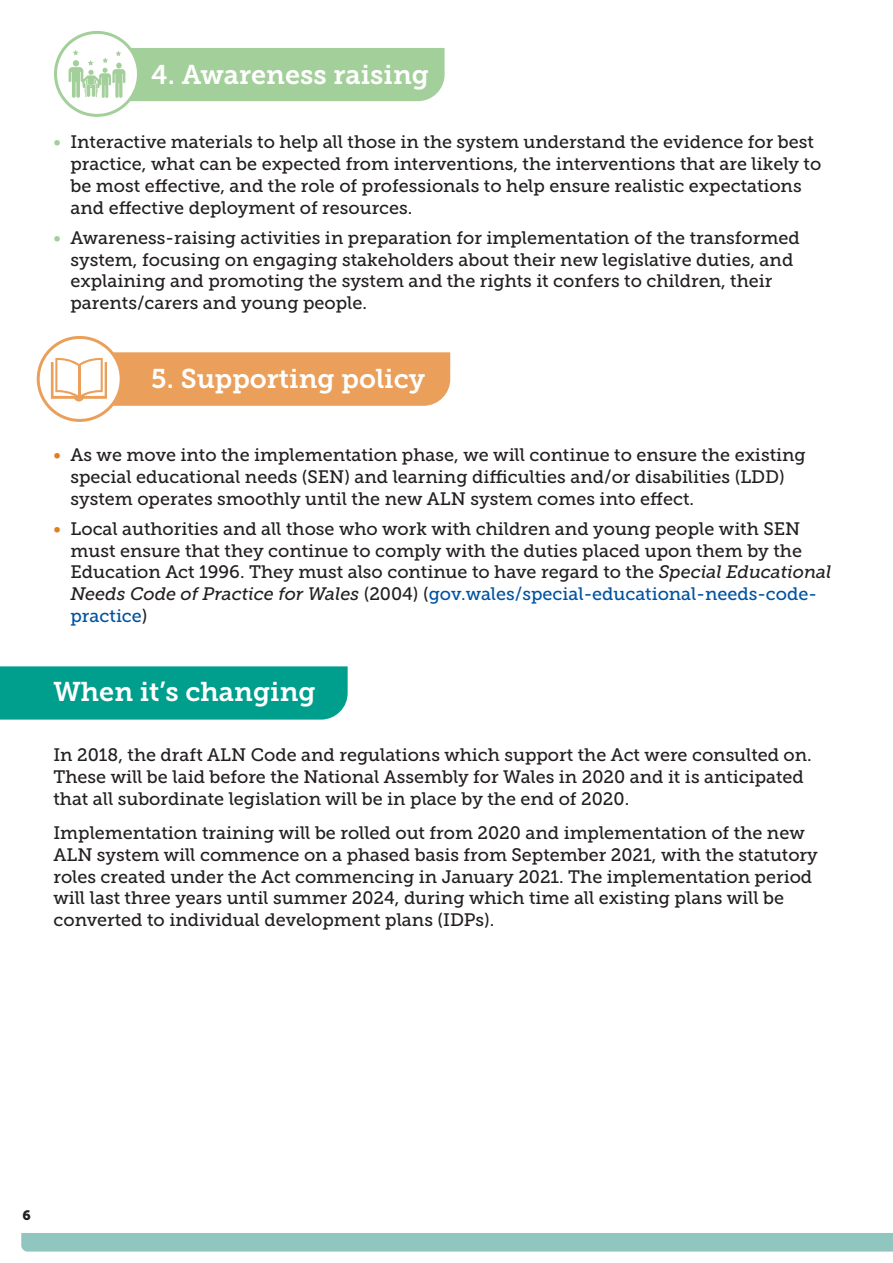
<style>
.page{position:relative;width:893px;height:1263px;background:#fff}
.page>*{position:absolute;margin:0;border:0;box-sizing:border-box;transform-origin:0 0}
.t1{font:27px "Museo Slab 700";color:#fff}
.t2{font:18px/21.8px "Museo Slab 500";color:#231f20}
.t3{font:13.5px "Museo Slab 900";color:#231f20}
.s1{color:#a3cf9a}
.s2{color:#e17e1d}
.s3{font-style:italic}
.s4{color:#0153a0}
</style>
<div class="page">
<div style="left:0;top:666px;width:348px;height:54px;background:#009e8c"></div>
<svg style="left:38px;top:337px;width:83px;height:83px"></svg>
<div style="left:37px;top:336px;width:86px;height:86px;border:3px solid #ea9f5a;border-radius:50%"></div>
<svg style="left:51px;top:352px;width:399px;height:54px;background:#ecac71"></svg>
<div style="left:54px;top:31px;width:86px;height:86px;border:3px solid #a3cf9a;border-radius:50%"></div>
<svg style="left:68px;top:48px;width:377px;height:53px;background:#aed4a6"></svg>
<div style="left:21px;top:1233px;width:872px;height:18px;background:#91c5bf"></div>
<h1 class="t1" style="left:151px;top:59px;width:279px">4. Awareness raising</h1>
<p class="t2" style="left:71px;top:131px;width:752px;text-indent:-17px"><span class="s1">•</span> Interactive materials to help all those in the system understand the evidence for best practice, what can be expected from interventions, the interventions that are likely to be most effective, and the role of professionals to help ensure realistic expectations and effective deployment of resources.</p>
<p class="t2" style="left:71px;top:227px;width:731px;text-indent:-17px"><span class="s1">•</span> Awareness-raising activities in preparation for implementation of the transformed system, focusing on engaging stakeholders about their new legislative duties, and explaining and promoting the system and the rights it confers to children, their parents/carers and young people.</p>
<h1 class="t1" style="left:151px;top:364px;width:275px">5. Supporting policy</h1>
<p class="t2" style="left:71px;top:444px;width:737px;text-indent:-17px"><span class="s2">•</span> As we move into the implementation phase, we will continue to ensure the existing special educational needs (SEN) and learning difficulties and/or disabilities (LDD) system operates smoothly until the new ALN system comes into effect.</p>
<p class="t2" style="left:71px;top:518px;width:762px;text-indent:-17px"><span class="s2">•</span> Local authorities and all those who work with children and young people with SEN must ensure that they continue to comply with the duties placed upon them by the Education Act 1996. They must also continue to have regard to the <span class="s3">Special Educational Needs Code of Practice for Wales</span> (2004) (<span class="s4">gov.wales/special-educational-needs-code&shy;practice</span>)</p>
<h1 class="t1" style="left:54px;top:676px;width:264px">When it’s changing</h1>
<p class="t2" style="left:54px;top:744px;width:760px">In 2018, the draft ALN Code and regulations which support the Act were consulted on.<br>These will be laid before the National Assembly for Wales in 2020 and it is anticipated that all subordinate legislation will be in place by the end of 2020.</p>
<p class="t2" style="left:54px;top:822px;width:766px">Implementation training will be rolled out from 2020 and implementation of the new ALN system will commence on a phased basis from September 2021, with the statutory roles created under the Act commencing in January 2021. The implementation period will last three years until summer 2024, during which time all existing plans will be converted to individual development plans (IDPs).</p>
<p class="t3" style="left:22px;top:1207px;width:10px">6</p>
</div>
